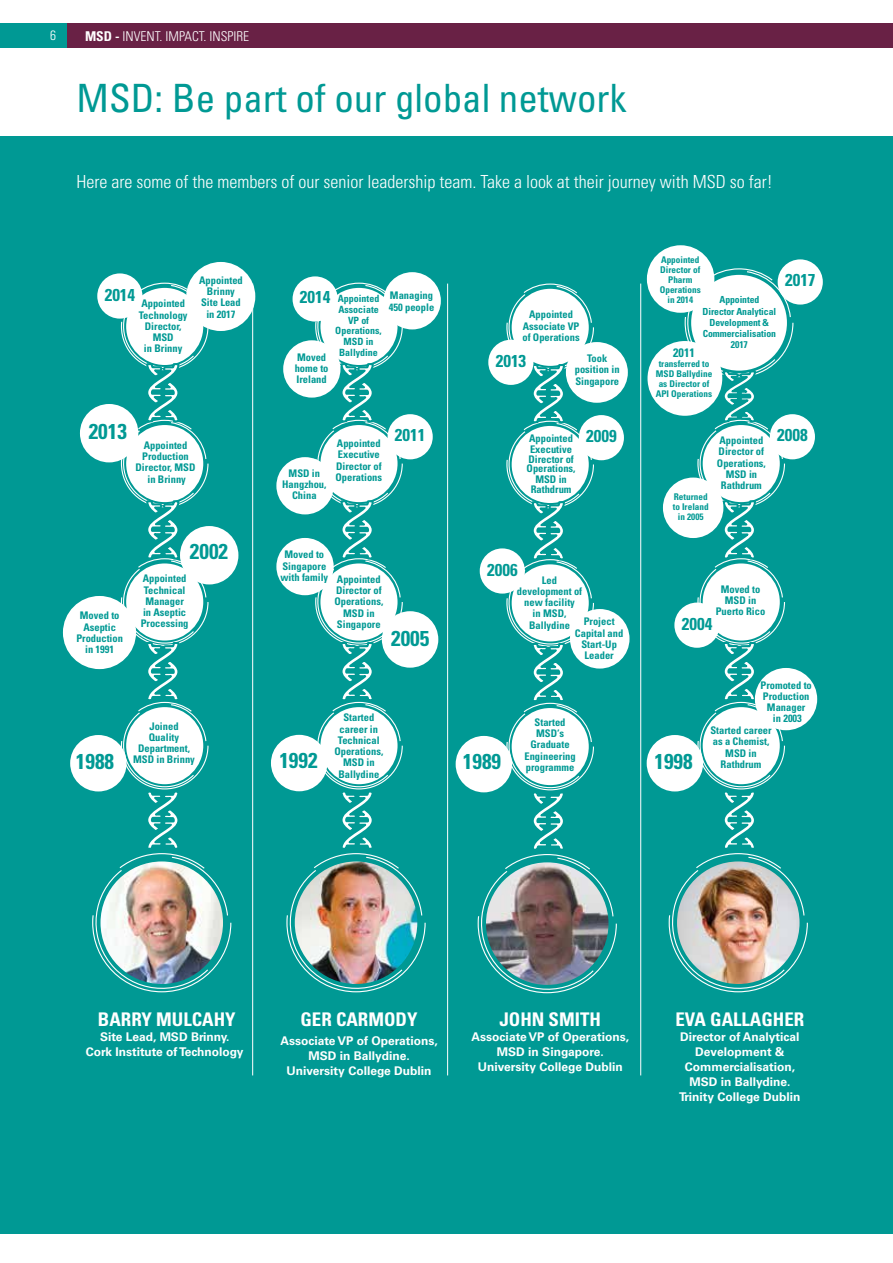
<style>
.page{position:relative;width:893px;height:1263px;background:#fff}
.page>*{position:absolute;margin:0;border:0;box-sizing:border-box;transform-origin:0 0}
.t1{font:condensed 39px "Univers";color:#009994}
.t2{font:700 condensed 21.45px "Univers";color:#009994}
.t3{font:700 condensed 18.75px "Univers";color:#fff}
.t4{font:300 condensed 18px "Univers";color:#fff}
.t5{font:700 condensed 17.25px "Univers";color:#009994}
.t6{font:300 condensed 13.5px "Univers";color:#fff}
.t7{font:700 condensed 12.3px "Univers";color:#009994}
.t8{font:700 12px/15px "Univers";color:#fff;text-align:center}
.t9{font:700 condensed 10.5px/11.2px "Univers";color:#009994;text-align:center}
.t10{font:700 condensed 10.05px/10.6px "Univers";color:#009994;text-align:center}
.t11{font:700 condensed 9.75px/11.2px "Univers";letter-spacing:-.01em;color:#009994;text-align:center}
.t12{font:700 condensed 9.3px/9.9px "Univers";color:#009994;text-align:center}
.s1{font-weight:700}
</style>
<div class="page">
<div style="left:0;top:24px;width:77px;height:24px;background:#009994"></div>
<div style="left:67px;top:24px;width:826px;height:24px;background:#692145"></div>
<div style="left:0;top:136px;width:893px;height:1097px;background:#009994"></div>
<hr style="left:252px;top:284px;width:1px;height:791px;background:#fff">
<hr style="left:447px;top:284px;width:1px;height:791px;background:#fff">
<hr style="left:640px;top:284px;width:1px;height:791px;background:#fff">
<svg style="left:88px;top:282px;width:144px;height:711px"></svg>
<div style="left:70px;top:735px;width:57px;height:56px;background:#fff;border-radius:50%"></div>
<div style="left:97px;top:273px;width:45px;height:46px;background:#fff;border-radius:50%"></div>
<svg style="left:283px;top:282px;width:143px;height:711px"></svg>
<div style="left:271px;top:735px;width:56px;height:56px;background:#fff;border-radius:50%"></div>
<div style="left:382px;top:611px;width:56px;height:57px;background:#fff;border-radius:50%"></div>
<div style="left:276px;top:538px;width:58px;height:57px;background:#fff;border-radius:50%"></div>
<div style="left:276px;top:457px;width:58px;height:57px;background:#fff;border-radius:50%"></div>
<div style="left:283px;top:340px;width:57px;height:58px;background:#fff;border-radius:50%"></div>
<div style="left:384px;top:272px;width:57px;height:57px;background:#fff;border-radius:50%"></div>
<div style="left:388px;top:414px;width:45px;height:45px;background:#fff;border-radius:50%"></div>
<div style="left:293px;top:276px;width:45px;height:46px;background:#fff;border-radius:50%"></div>
<svg style="left:665px;top:268px;width:143px;height:725px"></svg>
<div style="left:647px;top:735px;width:56px;height:56px;background:#fff;border-radius:50%"></div>
<div style="left:674px;top:603px;width:46px;height:45px;background:#fff;border-radius:50%"></div>
<div style="left:770px;top:414px;width:45px;height:45px;background:#fff;border-radius:50%"></div>
<div style="left:755px;top:668px;width:62px;height:62px;background:#fff;border-radius:50%"></div>
<div style="left:63px;top:596px;width:73px;height:73px;background:#fff;border-radius:50%"></div>
<div style="left:180px;top:526px;width:58px;height:58px;background:#fff;border-radius:50%"></div>
<div style="left:80px;top:404px;width:58px;height:58px;background:#fff;border-radius:50%"></div>
<div style="left:186px;top:262px;width:69px;height:69px;background:#fff;border-radius:50%"></div>
<div style="left:663px;top:477px;width:60px;height:61px;background:#fff;border-radius:50%"></div>
<div style="left:647px;top:341px;width:75px;height:75px;background:#fff;border-radius:50%"></div>
<div style="left:647px;top:245px;width:67px;height:68px;background:#fff;border-radius:50%"></div>
<div style="left:778px;top:259px;width:45px;height:46px;background:#fff;border-radius:50%"></div>
<svg style="left:474px;top:283px;width:143px;height:711px"></svg>
<div style="left:456px;top:736px;width:56px;height:56px;background:#fff;border-radius:50%"></div>
<div style="left:570px;top:609px;width:59px;height:59px;background:#fff;border-radius:50%"></div>
<div style="left:480px;top:548px;width:45px;height:46px;background:#fff;border-radius:50%"></div>
<div style="left:579px;top:415px;width:45px;height:45px;background:#fff;border-radius:50%"></div>
<div style="left:488px;top:340px;width:45px;height:45px;background:#fff;border-radius:50%"></div>
<div style="left:566px;top:342px;width:62px;height:61px;background:#fff;border-radius:50%"></div>
<p class="t6" style="left:50px;top:28px;width:7px">6</p>
<p class="t6" style="left:85px;top:28px;width:166px"><span class="s1">MSD -</span> INVENT. IMPACT. INSPIRE</p>
<h1 class="t1" style="left:77px;top:73px;width:552px">MSD: Be part of our global network</h1>
<h3 class="t4" style="left:77px;top:171px;width:698px">Here are some of the members of our senior leadership team. Take a look at their journey with MSD so far!</h3>
<h3 class="t5" style="left:105px;top:284px;width:32px">2014</h3>
<p class="t9" style="left:139px;top:298px;width:50px">Appointed<br>Technology<br>Director,<br>MSD<br>in Brinny</p>
<p class="t12" style="left:660px;top:255px;width:43px">Appointed<br>Director of<br>Pharm<br>Operations in 2014</p>
<p class="t9" style="left:199px;top:274px;width:45px">Appointed<br>Brinny<br>Site Lead in 2017</p>
<h3 class="t5" style="left:785px;top:270px;width:32px">2017</h3>
<h3 class="t5" style="left:300px;top:287px;width:32px">2014</h3>
<p class="t9" style="left:389px;top:290px;width:47px;text-align:left">Managing<br>450 people</p>
<p class="t10" style="left:335px;top:293px;width:48px">Appointed<br>Associate<br>VP of<br>Operations,<br>MSD in<br>Ballydine</p>
<p class="t11" style="left:703px;top:294px;width:75px">Appointed<br>Director Analytical<br>Development &amp;<br>Commercialisation<br>2017</p>
<p class="t9" style="left:522px;top:309px;width:59px">Appointed<br>Associate VP of Operations</p>
<p class="t7" style="left:673px;top:345px;width:23px">2011</p>
<p class="t12" style="left:656px;top:359px;width:58px">transferred to<br>MSD Ballydine as Director of<br>API Operations</p>
<p class="t9" style="left:295px;top:351px;width:35px;text-align:left">Moved home to<br>Ireland</p>
<p class="t9" style="left:575px;top:353px;width:46px">Took position in<br>Singapore</p>
<h3 class="t5" style="left:496px;top:350px;width:32px">2013</h3>
<h2 class="t2" style="left:89px;top:418px;width:40px">2013</h2>
<p class="t9" style="left:136px;top:439px;width:62px">Appointed<br>Production<br>Director, MSD in Brinny</p>
<p class="t9" style="left:76px;top:610px;width:48px">Moved to<br>Aseptic<br>Production in 1991</p>
<h2 class="t2" style="left:190px;top:538px;width:40px">2002</h2>
<p class="t9" style="left:141px;top:573px;width:49px">Appointed<br>Technical<br>Manager in Aseptic<br>Processing</p>
<h2 class="t2" style="left:76px;top:748px;width:40px">1988</h2>
<p class="t9" style="left:133px;top:720px;width:63px">Joined<br>Quality<br>Department,<br>MSD in Brinny</p>
<p class="t9" style="left:282px;top:468px;width:46px">MSD in<br>Hangzhou,<br>China</p>
<p class="t9" style="left:335px;top:438px;width:48px;text-align:left">Appointed<br>Executive<br>Director of<br>Operations</p>
<h3 class="t5" style="left:395px;top:424px;width:32px">2011</h3>
<p class="t9" style="left:280px;top:549px;width:49px">Moved to<br>Singapore with family</p>
<p class="t9" style="left:334px;top:573px;width:50px">Appointed<br>Director of<br>Operations,<br>MSD in<br>Singapore</p>
<h2 class="t2" style="left:391px;top:625px;width:40px">2005</h2>
<h2 class="t2" style="left:279px;top:747px;width:40px">1992</h2>
<p class="t9" style="left:334px;top:712px;width:50px">Started career in<br>Technical<br>Operations,<br>MSD in<br>Ballydine</p>
<p class="t9" style="left:528px;top:433px;width:47px;line-height:10.5px;text-align:left">Appointed<br>Executive<br>Director of</p>
<p class="t9" style="left:527px;top:463px;width:50px;line-height:10.5px">Operations,<br>MSD in<br>Rathdrum</p>
<h3 class="t5" style="left:586px;top:425px;width:32px">2009</h3>
<h3 class="t5" style="left:487px;top:559px;width:32px">2006</h3>
<p class="t9" style="left:517px;top:574px;width:67px">Led development of new facility<br>in MSD,<br>Ballydine</p>
<p class="t9" style="left:575px;top:616px;width:50px">Project<br>Capital and<br>Start-Up<br>Leader</p>
<h2 class="t2" style="left:463px;top:748px;width:40px">1989</h2>
<p class="t9" style="left:524px;top:716px;width:53px">Started<br>MSD‘s<br>Graduate<br>Engineering programme</p>
<p class="t12" style="left:673px;top:492px;width:37px">Returned to Ireland in 2005</p>
<p class="t9" style="left:717px;top:435px;width:50px">Appointed<br>Director of<br>Operations,<br>MSD in<br>Rathdrum</p>
<h3 class="t5" style="left:777px;top:424px;width:32px">2008</h3>
<p class="t9" style="left:716px;top:583px;width:51px">Moved to<br>MSD in<br>Puerto Rico</p>
<h3 class="t5" style="left:682px;top:613px;width:32px">2004</h3>
<h2 class="t2" style="left:654px;top:748px;width:40px">1998</h2>
<p class="t9" style="left:760px;top:680px;width:53px">Promoted to<br>Production<br>Manager<br>in 2003</p>
<p class="t9" style="left:710px;top:725px;width:63px">Started career as a Chemist,<br>MSD in<br>Rathdrum</p>
<h3 class="t3" style="left:98px;top:1008px;width:139px">BARRY MULCAHY</h3>
<p class="t8" style="left:86px;top:1029px;width:159px">Site Lead, MSD Brinny.<br>Cork Institute of Technology</p>
<h3 class="t3" style="left:300px;top:1008px;width:119px">GER CARMODY</h3>
<p class="t8" style="left:280px;top:1034px;width:159px">Associate VP of Operations,<br>MSD in Ballydine.<br>University College Dublin</p>
<h3 class="t3" style="left:499px;top:1008px;width:103px">JOHN SMITH</h3>
<p class="t8" style="left:472px;top:1029px;width:159px">Associate VP of Operations,<br>MSD in Singapore.<br>University College Dublin</p>
<h3 class="t3" style="left:675px;top:1008px;width:130px">EVA GALLAGHER</h3>
<p class="t8" style="left:679px;top:1029px;width:123px">Director of Analytical<br>Development &amp;<br>Commercialisation,<br>MSD in Ballydine.<br>Trinity College Dublin</p>
</div>
